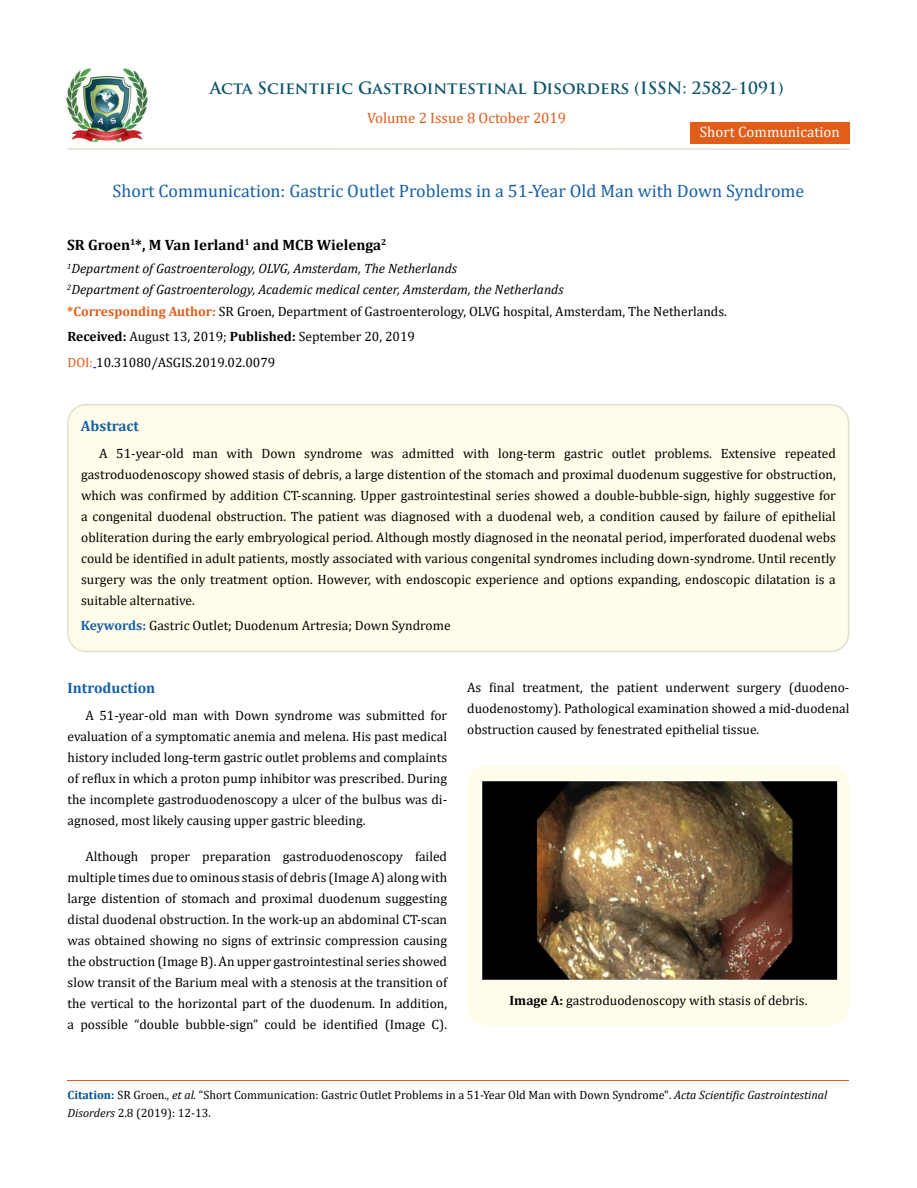
<style>
.page{position:relative;width:917px;height:1188px;background:#fff}
.page>*{position:absolute;margin:0;border:0;box-sizing:border-box;transform-origin:0 0}
.t1{font:18px "Cambria";color:#1560a6}
.t2{font:700 16.5px "Trajan Pro";color:#0e546a}
.t3{font:700 15px "Cambria";color:#000}
.t4{font:15px "Cambria";color:#e05d1a}
.t5{font:700 15px "Cambria";color:#1560a6}
.t6{font:15px "Cambria";color:#fff}
.t7{font:13.5px/21px "Cambria";color:#000;text-align:justify}
.t8{font:italic 13.5px/21.6px "Cambria";color:#000}
.t9{font:12px/18px "Cambria";color:#000}
.s1{font-weight:700;font-style:normal;color:#e05d1a}
.s2{font-style:normal}
.s3{font-weight:700}
.s4{color:#e05d1a}
.s5{font-weight:700;color:#1560a6}
.s6{font-weight:700;color:#035089}
.s7{font-style:italic}
</style>
<div class="page">
<img style="left:67px;top:68px;width:80px;height:74px">
<div style="left:690px;top:122px;width:159px;height:21px;background:#e05d1a"></div>
<div style="left:68px;top:405px;width:780px;height:246px;background:#fffde9;border-radius:18px"></div>
<div style="left:67px;top:404px;width:782px;height:248px;border:2px solid #e0dfcd;border-radius:18px"></div>
<div style="left:467px;top:766px;width:382px;height:259px;background:#fffde9;border-radius:18px"></div>
<img style="left:481px;top:780px;width:357px;height:201px">
<hr style="left:67px;top:1080px;width:782px;height:1px;background:#e05d1a">
<hr style="left:67px;top:148px;width:782px;height:2px;background:#e0dfcd">
<p class="t2" style="left:210px;top:77px;width:575px">Acta Scientific Gastrointestinal Disorders (ISSN: 2582-1091)</p>
<p class="t4" style="left:367px;top:109px;width:200px">Volume 2 Issue 8 October 2019</p>
<p class="t6" style="left:699px;top:123px;width:141px">Short Communication</p>
<h1 class="t1" style="left:113px;top:180px;width:693px">Short Communication: Gastric Outlet Problems in a 51-Year Old Man with Down Syndrome</h1>
<p class="t3" style="left:67px;top:235px;width:321px">SR Groen<sup>1</sup>*, M Van Ierland<sup>1</sup> and MCB Wielenga<sup>2</sup></p>
<p class="t8" style="left:67px;top:257px;width:661px"><sup>1</sup>Department of Gastroenterology, OLVG, Amsterdam, The Netherlands<br><sup>2</sup>Department of Gastroenterology, Academic medical center, Amsterdam, the Netherlands<br><span class="s1">*Corresponding Author:</span> <span class="s2">SR Groen, Department of Gastroenterology, OLVG hospital, Amsterdam, The Netherlands.</span></p>
<p class="t7" style="left:67px;top:326px;width:349px"><span class="s3">Received:</span> August 13, 2019; <span class="s3">Published:</span> September 20, 2019</p>
<p class="t7" style="left:67px;top:352px;width:209px"><span class="s4">DOI:</span> 10.31080/ASGIS.2019.02.0079</p>
<p class="t5" style="left:81px;top:415px;width:60px">Abstract</p>
<p class="t7" style="left:81px;top:442px;width:756px;text-indent:18px">A 51-year-old man with Down syndrome was admitted with long-term gastric outlet problems. Extensive repeated gastroduodenoscopy showed stasis of debris, a large distention of the stomach and proximal duodenum suggestive for obstruction, which was confirmed by addition CT-scanning. Upper gastrointestinal series showed a double-bubble-sign, highly suggestive for a congenital duodenal obstruction. The patient was diagnosed with a duodenal web, a condition caused by failure of epithelial obliteration during the early embryological period. Although mostly diagnosed in the neonatal period, imperforated duodenal webs could be identified in adult patients, mostly associated with various congenital syndromes including down-syndrome. Until recently surgery was the only treatment option. However, with endoscopic experience and options expanding, endoscopic dilatation is a suitable alternative.</p>
<p class="t7" style="left:81px;top:615px;width:371px"><span class="s5">Keywords:</span> Gastric Outlet; Duodenum Artresia; Down Syndrome</p>
<p class="t5" style="left:68px;top:678px;width:89px">Introduction</p>
<p class="t7" style="left:68px;top:705px;width:381px;text-indent:18px">A 51-year-old man with Down syndrome was submitted for evaluation of a symptomatic anemia and melena. His past medical history included long-term gastric outlet problems and complaints of reflux in which a proton pump inhibitor was prescribed. During the incomplete gastroduodenoscopy a ulcer of the bulbus was di&shy;agnosed, most likely causing upper gastric bleeding.</p>
<p class="t7" style="left:68px;top:846px;width:381px;text-indent:18px">Although proper preparation gastroduodenoscopy failed multiple times due to ominous stasis of debris (Image A) along with large distention of stomach and proximal duodenum suggesting distal duodenal obstruction. In the work-up an abdominal CT-scan was obtained showing no signs of extrinsic compression causing the obstruction (Image B). An upper gastrointestinal series showed slow transit of the Barium meal with a stenosis at the transition of the vertical to the horizontal part of the duodenum. In addition, a possible “double bubble-sign” could be identified (Image C).</p>
<p class="t7" style="left:467px;top:677px;width:384px">As final treatment, the patient underwent surgery (duodeno&shy;duodenostomy). Pathological examination showed a mid-duodenal obstruction caused by fenestrated epithelial tissue.</p>
<p class="t7" style="left:509px;top:990px;width:299px"><span class="s3">Image A:</span> gastroduodenoscopy with stasis of debris.</p>
<p class="t9" style="left:67px;top:1086px;width:761px"><span class="s6">Citation:</span> SR Groen<span class="s7">., et al.</span> “Short Communication: Gastric Outlet Problems in a 51-Year Old Man with Down Syndrome". <span class="s7">Acta Scientific Gastrointestinal<br>Disorders</span> 2.8 (2019): 12-13.</p>
</div>
